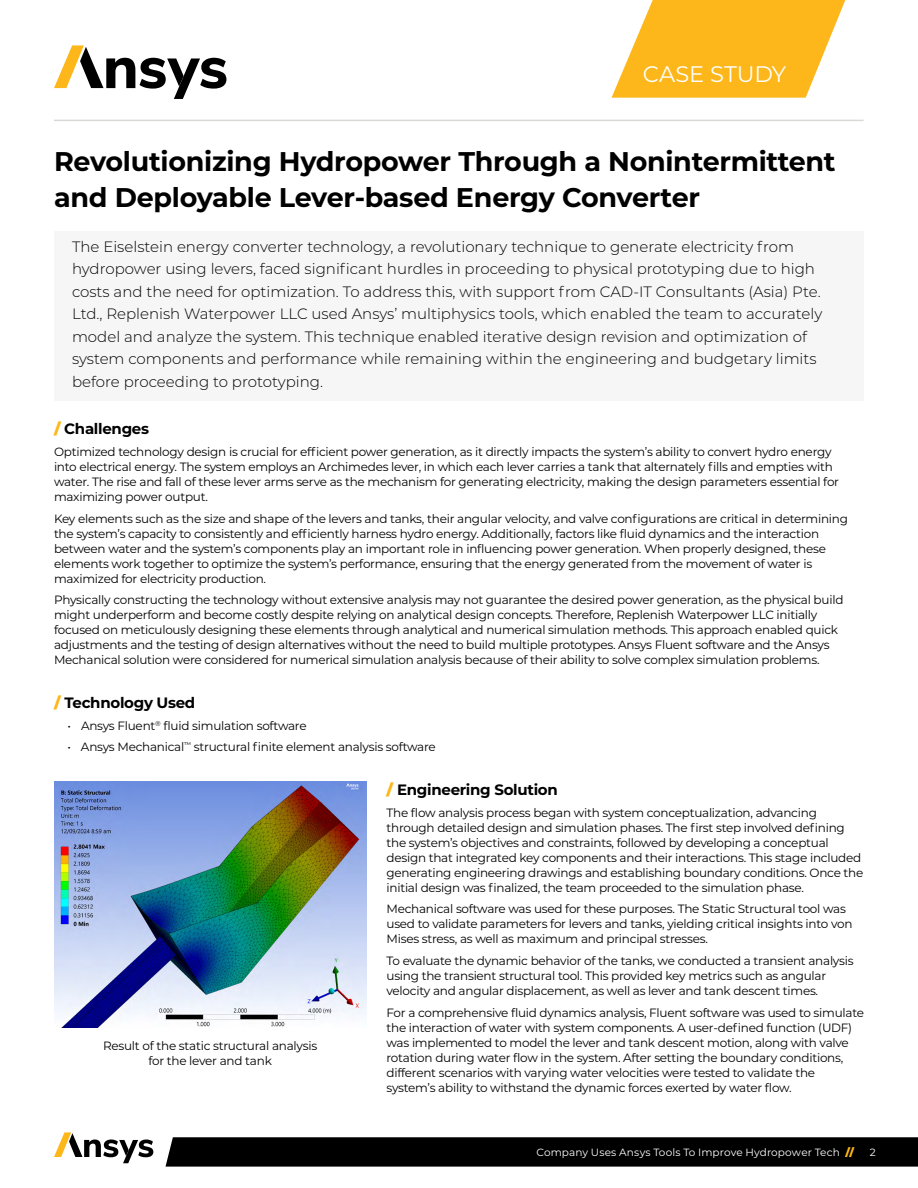
<style>
.page{position:relative;width:918px;height:1188px;background:#fff}
.page>*{position:absolute;margin:0;border:0;box-sizing:border-box;transform-origin:0 0}
.t1{font:700 27px/36px "Montserrat";letter-spacing:-.01em;color:#000}
.t2{font:22.5px "Montserrat";letter-spacing:-.005em;color:#fff}
.t3{font:300 15px/22.5px "Montserrat";color:#000}
.t4{font:700 15px "Montserrat";letter-spacing:-.02em;color:#000}
.t5{font:12px/15px "Montserrat";letter-spacing:-.02em;color:#000}
.t6{font:10.5px "Montserrat";letter-spacing:.01em;color:#fff}
.s1{font-weight:900;color:#fdb71a}
</style>
<div class="page">
<svg style="left:166px;top:1137px;width:752px;height:30px;background:#060606"></svg>
<svg style="left:54px;top:1132px;width:99px;height:31px"></svg>
<hr style="left:54px;top:120px;width:810px;height:1px;background:#d9d8d6">
<svg style="left:54px;top:45px;width:172px;height:54px"></svg>
<svg style="left:612px;top:0;width:233px;height:98px"></svg>
<div style="left:54px;top:231px;width:810px;height:170px;background:#f6f6f6"></div>
<img style="left:54px;top:782px;width:312px;height:245px">
<h2 class="t2" style="left:643px;top:59px;width:145px">CASE STUDY</h2>
<h1 class="t1" style="left:54px;top:142px;width:783px">Revolutionizing Hydropower Through a Nonintermittent and Deployable Lever-based Energy Converter</h1>
<p class="t3" style="left:72px;top:235px;width:752px">The Eiselstein energy converter technology, a revolutionary technique to generate electricity from hydropower using levers, faced significant hurdles in proceeding to physical prototyping due to high costs and the need for optimization. To address this, with support from CAD-IT Consultants (Asia) Pte.<br>Ltd., Replenish Waterpower LLC used Ansys’ multiphysics tools, which enabled the team to accurately model and analyze the system. This technique enabled iterative design revision and optimization of system components and performance while remaining within the engineering and budgetary limits before proceeding to prototyping.</p>
<p class="t4" style="left:54px;top:418px;width:97px"><span class="s1">/</span> Challenges</p>
<p class="t5" style="left:54px;top:444px;width:787px">Optimized technology design is crucial for efficient power generation, as it directly impacts the system’s ability to convert hydro energy into electrical energy. The system employs an Archimedes lever, in which each lever carries a tank that alternately fills and empties with water. The rise and fall of these lever arms serve as the mechanism for generating electricity, making the design parameters essential for maximizing power output.</p>
<p class="t5" style="left:54px;top:510px;width:796px">Key elements such as the size and shape of the levers and tanks, their angular velocity, and valve configurations are critical in determining the system’s capacity to consistently and efficiently harness hydro energy. Additionally, factors like fluid dynamics and the interaction between water and the system’s components play an important role in influencing power generation. When properly designed, these elements work together to optimize the system’s performance, ensuring that the energy generated from the movement of water is maximized for electricity production.</p>
<p class="t5" style="left:54px;top:592px;width:791px">Physically constructing the technology without extensive analysis may not guarantee the desired power generation, as the physical build might underperform and become costly despite relying on analytical design concepts. Therefore, Replenish Waterpower LLC initially focused on meticulously designing these elements through analytical and numerical simulation methods. This approach enabled quick adjustments and the testing of design alternatives without the need to build multiple prototypes. Ansys Fluent software and the Ansys Mechanical solution were considered for numerical simulation analysis because of their ability to solve complex simulation problems.</p>
<p class="t4" style="left:54px;top:692px;width:143px"><span class="s1">/</span> Technology Used</p>
<p class="t5" style="left:68px;top:717px;width:241px">• Ansys Fluent<sup>®</sup> fluid simulation software</p>
<p class="t5" style="left:67px;top:739px;width:370px">• Ansys Mechanical<sup>™</sup> structural finite element analysis software</p>
<p class="t4" style="left:387px;top:779px;width:173px"><span class="s1">/</span> Engineering Solution</p>
<p class="t5" style="left:387px;top:804px;width:478px">The flow analysis process began with system conceptualization, advancing through detailed design and simulation phases. The first step involved defining the system’s objectives and constraints, followed by developing a conceptual design that integrated key components and their interactions. This stage included generating engineering drawings and establishing boundary conditions. Once the initial design was finalized, the team proceeded to the simulation phase.</p>
<p class="t5" style="left:387px;top:901px;width:468px">Mechanical software was used for these purposes. The Static Structural tool was used to validate parameters for levers and tanks, yielding critical insights into von<br>Mises stress, as well as maximum and principal stresses.</p>
<p class="t5" style="left:387px;top:953px;width:469px">To evaluate the dynamic behavior of the tanks, we conducted a transient analysis using the transient structural tool. This provided key metrics such as angular velocity and angular displacement, as well as lever and tank descent times.</p>
<p class="t5" style="left:387px;top:1005px;width:479px">For a comprehensive fluid dynamics analysis, Fluent software was used to simulate the interaction of water with system components. A user-defined function (UDF) was implemented to model the lever and tank descent motion, along with valve rotation during water flow in the system. After setting the boundary conditions, different scenarios with varying water velocities were tested to validate the system’s ability to withstand the dynamic forces exerted by water flow.</p>
<p class="t5" style="left:103px;top:1038px;width:216px;text-align:center">Result of the static structural analysis for the lever and tank</p>
<p class="t6" style="left:536px;top:1145px;width:319px">Company Uses Ansys Tools To Improve Hydropower Tech <span class="s1">//</span></p>
<p class="t6" style="left:870px;top:1145px;width:7px">2</p>
</div>
